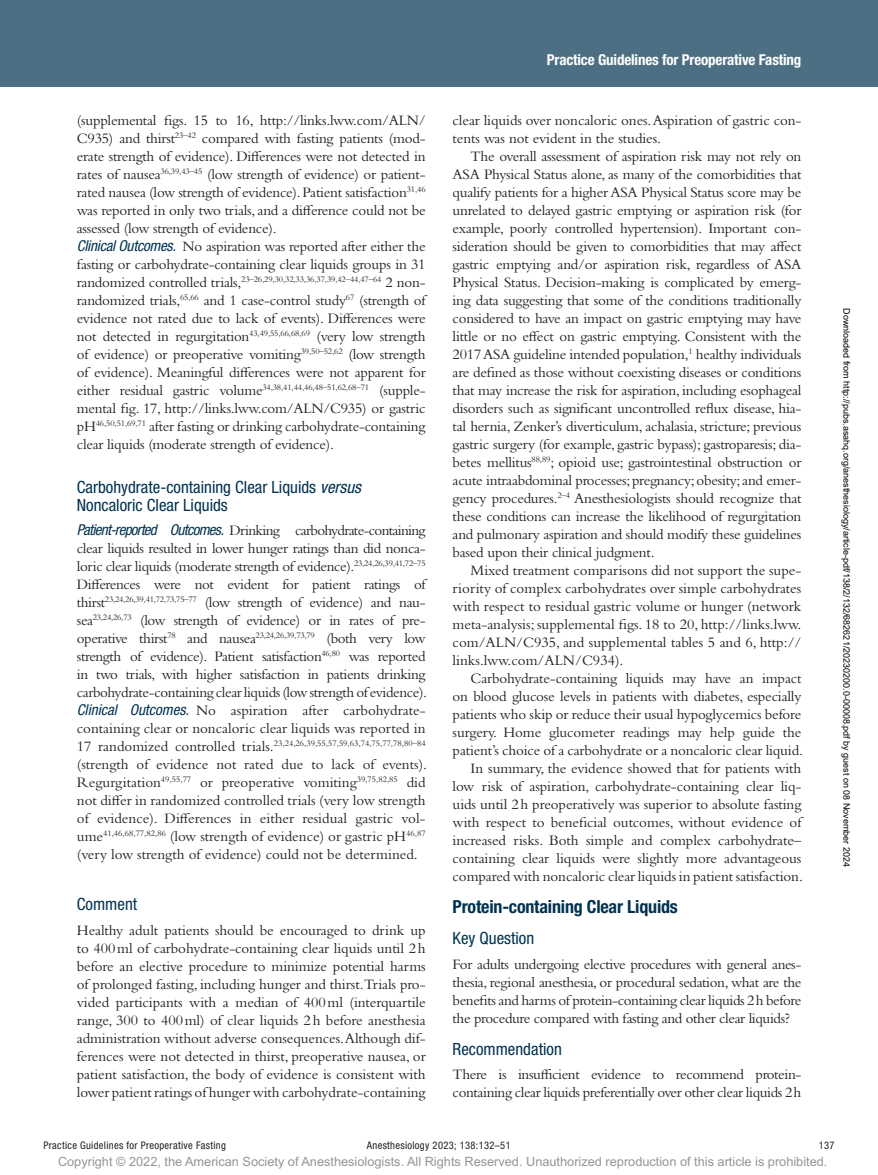
<style>
.page{position:relative;width:878px;height:1175px;background:#fff}
.page>*{position:absolute;margin:0;border:0;box-sizing:border-box;transform-origin:0 0}
.t1{font:700 condensed 18px "Helvetica Neue LT Std";letter-spacing:-.01em;color:#003250}
.t2{font:condensed 16.8px/18px "Helvetica Neue LT Std";color:#003250}
.t3{font:15px/18px "Bembo Std";letter-spacing:-.01em;color:#231f20;text-align:justify}
.t4{font:700 condensed 15px "Helvetica Neue LT Std";letter-spacing:-.01em;color:#fff}
.t5{font:12.75px "Arial MT Std";color:#939598}
.t6{font:condensed 10.5px "Helvetica Neue LT Std";letter-spacing:.03em;color:#231f20}
.t7{font:9px "Arial";color:#000}
.t8{font:8.7px "Bembo Std";color:#231f20}
.s1{font-family:"Helvetica Neue LT Std";font-style:italic;font-stretch:condensed;color:#003250}
.s2{font-size:15px}
.s3{font-style:italic}
</style>
<div class="page">
<div style="left:0;top:0;width:878px;height:86px;background:#4d6f84"></div>
<p class="t3" style="left:77px;top:111px;width:350px;text-align:left">(supplemental figs. 15 to 16, http://links.lww.com/ALN/ C935) and thirst<sup>23–42</sup> compared with fasting patients (mod&shy;erate strength of evidence). Differences were not detected in rates of nausea<sup>36,39,43–45</sup> (low strength of evidence) or patient&shy;rated nausea (low strength of evidence). Patient satisfaction<sup>31,46 </sup>was reported in only two trials, and a difference could not be assessed (low strength of evidence).<br><span class="s1">Clinical Outcomes.</span> No aspiration was reported after either the fasting or carbohydrate-containing clear liquids groups in 31</p>
<p class="t8" style="left:77px;top:274px;width:350px"><span class="s2">randomized controlled trials,</span>23–26,29,30,32,33,36,37,39,42–44,47–64 <span class="s2">2 non-</span></p>
<p class="t3" style="left:77px;top:291px;width:350px">randomized trials,<sup>65,66</sup> and 1 case-control study<sup>67</sup> (strength of evidence not rated due to lack of events). Differences were not detected in regurgitation<sup>43,49,55,66,68,69</sup> (very low strength of evidence) or preoperative vomiting<sup>39,50–52,62</sup> (low strength of evidence). Meaningful differences were not apparent for either residual gastric volume<sup>34,38,41,44,46,48–51,62,68–71</sup> (supple&shy;mental fig. 17, http://links.lww.com/ALN/C935) or gastric pH<sup>46,50,51,69,71</sup> after fasting or drinking carbohydrate-containing clear liquids (moderate strength of evidence).</p>
<p class="t2" style="left:77px;top:477px;width:286px">Carbohydrate-containing Clear Liquids <span class="s3">versus<br></span>Noncaloric Clear Liquids</p>
<p class="t3" style="left:77px;top:521px;width:352px"><span class="s1">Patient-reported Outcomes.</span> Drinking carbohydrate-containing clear liquids resulted in lower hunger ratings than did nonca&shy;loric clear liquids (moderate strength of evidence).<sup>23,24,26,39,41,72–75<br></sup>Differences were not evident for patient ratings of thirst<sup>23,24,26,39,41,72,73,75–77</sup> (low strength of evidence) and nau&shy;sea<sup>23,24,26,73</sup> (low strength of evidence) or in rates of pre&shy;operative thirst<sup>78</sup> and nausea<sup>23,24,26,39,73,79</sup> (both very low strength of evidence). Patient satisfaction<sup>46,80</sup> was reported in two trials, with higher satisfaction in patients drinking carbohydrate-containing clear liquids (low strength of evidence).<br><span class="s1">Clinical Outcomes.</span> No aspiration after carbohydrate&shy;containing clear or noncaloric clear liquids was reported in</p>
<p class="t8" style="left:77px;top:738px;width:350px"><span class="s2">17 randomized controlled trials.</span>23,24,26,39,55,57,59,63,74,75,77,78,80–84</p>
<p class="t3" style="left:77px;top:755px;width:352px">(strength of evidence not rated due to lack of events).<br>Regurgitation<sup>49,55,77</sup> or preoperative vomiting<sup>39,75,82,85</sup> did not differ in randomized controlled trials (very low strength of evidence). Differences in either residual gastric vol&shy;ume<sup>41,46,68,77,82,86</sup> (low strength of evidence) or gastric pH<sup>46,87 </sup>(very low strength of evidence) could not be determined.</p>
<p class="t2" style="left:77px;top:895px;width:62px">Comment</p>
<p class="t3" style="left:77px;top:921px;width:350px">Healthy adult patients should be encouraged to drink up to 400ml of carbohydrate-containing clear liquids until 2h before an elective procedure to minimize potential harms of prolonged fasting, including hunger and thirst.Trials pro&shy;vided participants with a median of 400ml (interquartile range, 300 to 400ml) of clear liquids 2h before anesthesia administration without adverse consequences.Although dif&shy;ferences were not detected in thirst, preoperative nausea, or patient satisfaction, the body of evidence is consistent with lower patient ratings of hunger with carbohydrate-containing</p>
<p class="t4" style="left:547px;top:51px;width:256px">Practice Guidelines for Preoperative Fasting</p>
<p class="t3" style="left:452px;top:111px;width:350px">clear liquids over noncaloric ones. Aspiration of gastric con&shy;tents was not evident in the studies.</p>
<p class="t3" style="left:452px;top:147px;width:350px;text-indent:18px">The overall assessment of aspiration risk may not rely on ASA Physical Status alone, as many of the comorbidities that qualify patients for a higher ASA Physical Status score may be unrelated to delayed gastric emptying or aspiration risk (for example, poorly controlled hypertension). Important con&shy;sideration should be given to comorbidities that may affect gastric emptying and/or aspiration risk, regardless of ASA Physical Status. Decision-making is complicated by emerg&shy;ing data suggesting that some of the conditions traditionally considered to have an impact on gastric emptying may have little or no effect on gastric emptying. Consistent with the 2017 ASA guideline intended population,<sup>1</sup> healthy individuals are defined as those without coexisting diseases or conditions that may increase the risk for aspiration, including esophageal disorders such as significant uncontrolled reflux disease, hia&shy;tal hernia, Zenker’s diverticulum, achalasia, stricture; previous gastric surgery (for example, gastric bypass); gastroparesis; dia&shy;betes mellitus<sup>88,89</sup>; opioid use; gastrointestinal obstruction or acute intraabdominal processes; pregnancy; obesity; and emer&shy;gency procedures.<sup>2–4</sup> Anesthesiologists should recognize that these conditions can increase the likelihood of regurgitation and pulmonary aspiration and should modify these guidelines based upon their clinical judgment.</p>
<p class="t3" style="left:452px;top:561px;width:350px;text-indent:18px">Mixed treatment comparisons did not support the supe&shy;riority of complex carbohydrates over simple carbohydrates with respect to residual gastric volume or hunger (network meta-analysis; supplemental figs. 18 to 20, http://links.lww. com/ALN/C935, and supplemental tables 5 and 6, http:// links.lww.com/ALN/C934).</p>
<p class="t3" style="left:452px;top:669px;width:352px;text-align:right">Carbohydrate-containing liquids may have an impact<br>on blood glucose levels in patients with diabetes, especially patients who skip or reduce their usual hypoglycemics before surgery. Home glucometer readings may help guide the patient’s choice of a carbohydrate or a noncaloric clear liquid.<br>In summary, the evidence showed that for patients with low risk of aspiration, carbohydrate-containing clear liq&shy;uids until 2h preoperatively was superior to absolute fasting with respect to beneficial outcomes, without evidence of increased risks. Both simple and complex carbohydrate– containing clear liquids were slightly more advantageous compared with noncaloric clear liquids in patient satisfaction.</p>
<p class="t1" style="left:452px;top:896px;width:227px">Protein-containing Clear Liquids</p>
<p class="t2" style="left:452px;top:929px;width:83px">Key Question</p>
<p class="t3" style="left:452px;top:955px;width:350px">For adults undergoing elective procedures with general anes&shy;thesia, regional anesthesia, or procedural sedation, what are the benefits and harms of protein-containing clear liquids 2h before the procedure compared with fasting and other clear liquids?</p>
<p class="t2" style="left:452px;top:1039px;width:111px">Recommendation</p>
<p class="t3" style="left:452px;top:1065px;width:350px">There is insufficient evidence to recommend protein&shy;containing clear liquids preferentially over other clear liquids 2h</p>
<p class="t7" style="left:850px;top:308px;width:560px;rotate:90deg">Downloaded from http://pubs.asahq.org/anesthesiology/article-pdf/138/2/132/682621/20230200.0-00008.pdf by guest on 08 November 2024</p>
<p class="t6" style="left:44px;top:1139px;width:184px">Practice Guidelines for Preoperative Fasting</p>
<p class="t6" style="left:367px;top:1139px;width:145px">Anesthesiology 2023; 138:132–51</p>
<p class="t6" style="left:818px;top:1139px;width:17px">137</p>
<p class="t5" style="left:58px;top:1154px;width:771px">Copyright © 2022, the American Society of Anesthesiologists. All Rights Reserved. Unauthorized reproduction of this article is prohibited.</p>
</div>
